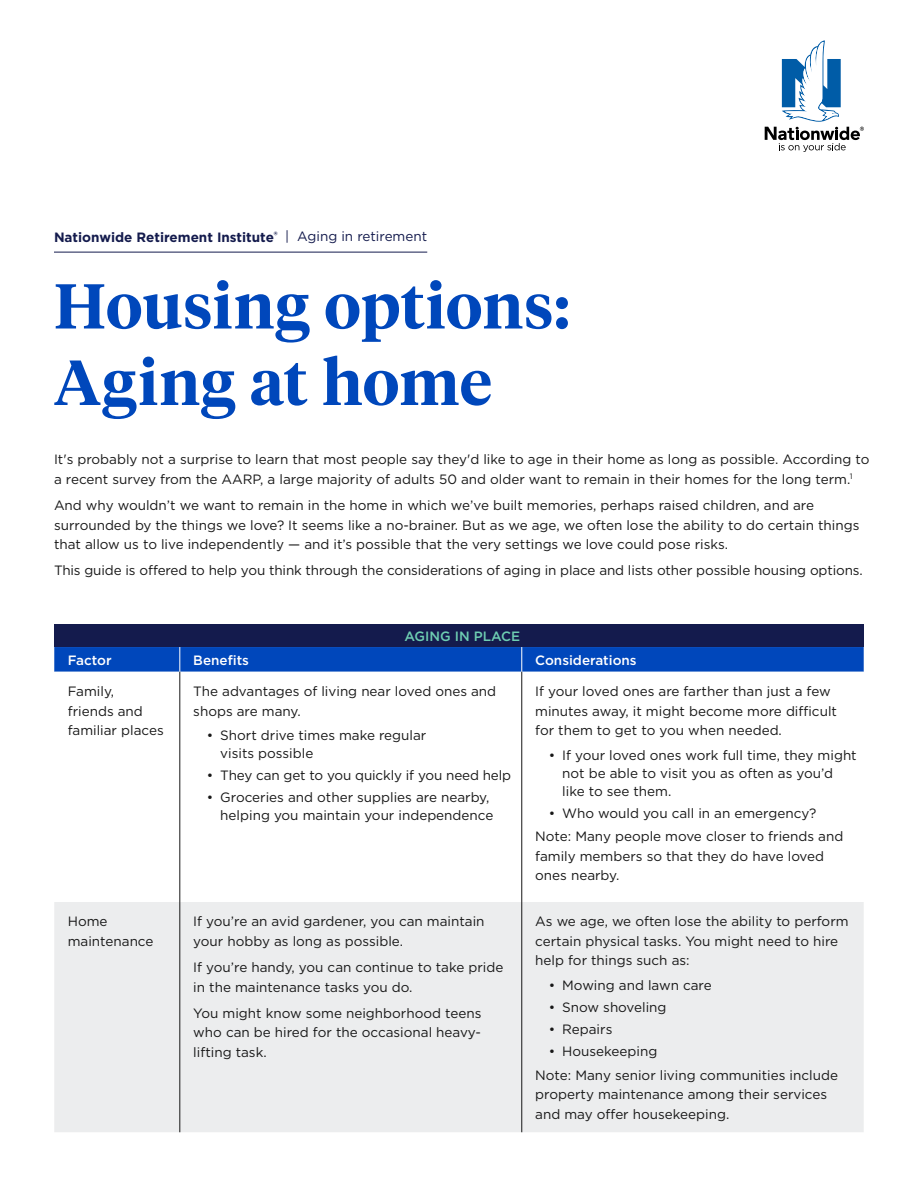
<style>
.page{position:relative;width:918px;height:1188px;background:#fff}
.page>*{position:absolute;margin:0;border:0;box-sizing:border-box;transform-origin:0 0}
.t1{font:600 63px/76.5px "Tiempos Headline";letter-spacing:.01em;color:#0047bb}
.Body_copy{font:13.5px/19.5px "Gotham";color:#171717}
.Bullets{font:13.5px/18px "Gotham";color:#171717}
.Body_copy-2{font:700 13.5px "Gotham";color:#141b4d}
.Body_copy-3{font:500 13.5px "Gotham";color:#fff}
.t2{font:500 13.5px "Gotham";color:#6eceb2}
.s1{font-weight:400}
</style>
<div class="page">
<svg style="left:765px;top:40px;width:99px;height:112px"></svg>
<hr style="left:54px;top:252px;width:373px;height:1px;background:#141b4d">
<div style="left:54px;top:624px;width:810px;height:23px;background:#141b4d"></div>
<div style="left:54px;top:902px;width:810px;height:230px;background:#ecedee"></div>
<svg style="left:54px;top:647px;width:810px;height:25px;background:#064bbc"></svg>
<hr style="left:180px;top:672px;width:1px;height:230px;background:#171717">
<hr style="left:522px;top:672px;width:1px;height:230px;background:#171717">
<hr style="left:180px;top:902px;width:1px;height:230px;background:#171717">
<hr style="left:522px;top:902px;width:1px;height:230px;background:#171717">
<p class="Body_copy-2" style="left:54px;top:229px;width:375px">Nationwide Retirement Institute<sup>®</sup> <span class="s1">| Aging in retirement</span></p>
<h1 class="t1" style="left:54px;top:265px;width:517px">Housing options:<br>Aging at home</h1>
<p class="Body_copy" style="left:54px;top:450px;width:817px">It's probably not a surprise to learn that most people say they'd like to age in their home as long as possible. According to a recent survey from the AARP, a large majority of adults 50 and older want to remain in their homes for the long term.<sup>1</sup></p>
<p class="Body_copy" style="left:54px;top:495px;width:807px">And why wouldn’t we want to remain in the home in which we’ve built memories, perhaps raised children, and are surrounded by the things we love? It seems like a no-brainer. But as we age, we often lose the ability to do certain things that allow us to live independently — and it’s possible that the very settings we love could pose risks.</p>
<p class="Body_copy" style="left:54px;top:561px;width:810px">This guide is offered to help you think through the considerations of aging in place and lists other possible housing options.</p>
<h2 class="t2" style="left:405px;top:627px;width:117px">AGING IN PLACE</h2>
<p class="Body_copy-3" style="left:68px;top:651px;width:45px">Factor</p>
<p class="Body_copy-3" style="left:193px;top:651px;width:57px">Benefits</p>
<p class="Body_copy-3" style="left:535px;top:651px;width:103px">Considerations</p>
<p class="Body_copy" style="left:68px;top:681px;width:97px">Family,<br>friends and familiar places</p>
<p class="Body_copy" style="left:193px;top:681px;width:304px">The advantages of living near loved ones and shops are many.</p>
<p class="Body_copy" style="left:535px;top:681px;width:303px">If your loved ones are farther than just a few minutes away, it might become more difficult for them to get to you when needed.</p>
<p class="Bullets" style="left:562px;top:746px;width:296px;text-indent:-14px">• If your loved ones work full time, they might not be able to visit you as often as you’d like to see them.</p>
<p class="Bullets" style="left:549px;top:804px;width:269px">• Who would you call in an emergency?</p>
<p class="Body_copy" style="left:535px;top:827px;width:310px">Note: Many people move closer to friends and family members so that they do have loved ones nearby.</p>
<p class="Bullets" style="left:220px;top:726px;width:208px;text-indent:-14px">• Short drive times make regular visits possible</p>
<p class="Bullets" style="left:207px;top:766px;width:306px">• They can get to you quickly if you need help</p>
<p class="Bullets" style="left:207px;top:788px;width:288px;text-align:right">• Groceries and other supplies are nearby, helping you maintain your independence</p>
<p class="Body_copy" style="left:68px;top:911px;width:87px">Home maintenance</p>
<p class="Body_copy" style="left:193px;top:911px;width:293px">If you’re an avid gardener, you can maintain your hobby as long as possible.</p>
<p class="Body_copy" style="left:193px;top:957px;width:312px">If you’re handy, you can continue to take pride in the maintenance tasks you do.</p>
<p class="Body_copy" style="left:193px;top:1003px;width:290px;text-align:justify">You might know some neighborhood teens who can be hired for the occasional heavy&shy;lifting task.</p>
<p class="Body_copy" style="left:535px;top:911px;width:315px">As we age, we often lose the ability to perform certain physical tasks. You might need to hire help for things such as:</p>
<p class="Bullets" style="left:549px;top:976px;width:165px">• Mowing and lawn care</p>
<p class="Bullets" style="left:549px;top:998px;width:119px">• Snow shoveling</p>
<p class="Bullets" style="left:549px;top:1020px;width:65px">• Repairs</p>
<p class="Bullets" style="left:549px;top:1042px;width:110px">• Housekeeping</p>
<p class="Body_copy" style="left:535px;top:1065px;width:304px">Note: Many senior living communities include property maintenance among their services and may offer housekeeping.</p>
</div>
